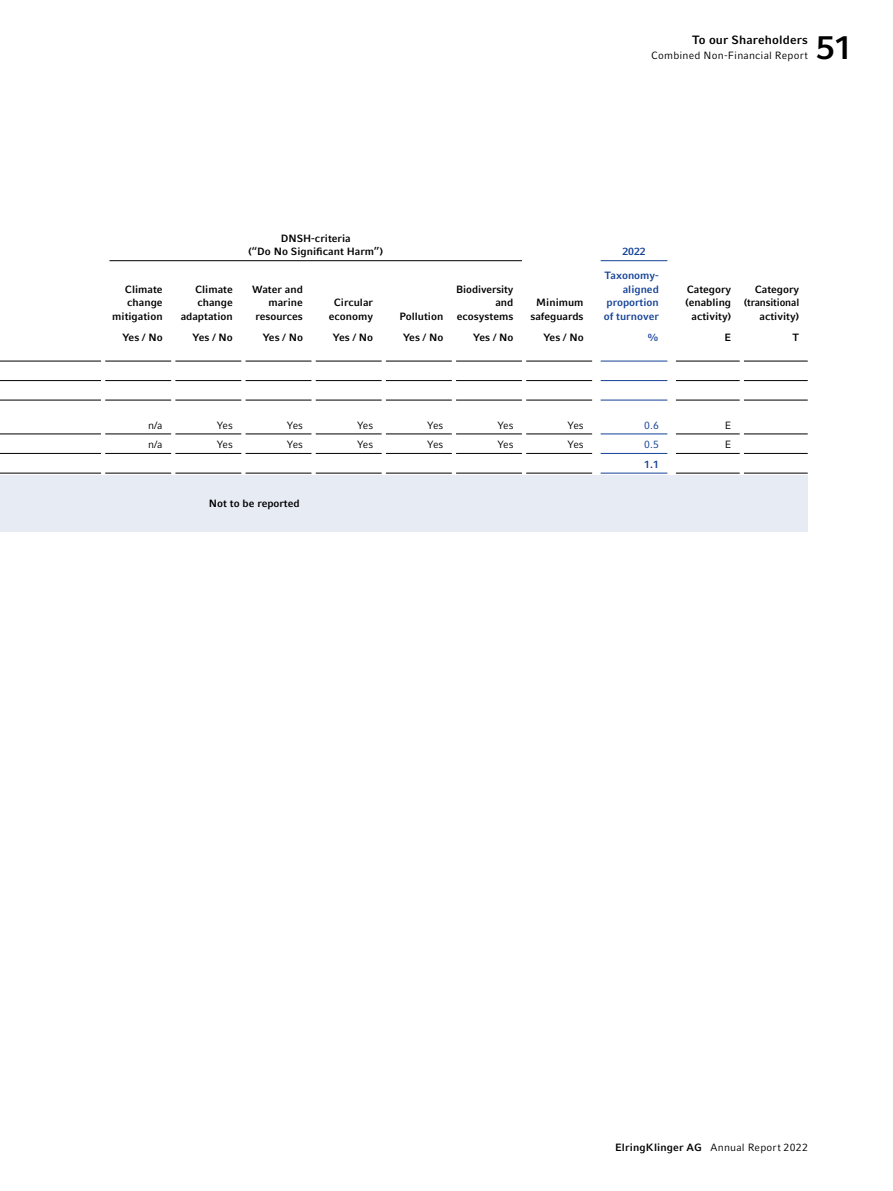
<style>
.page{position:relative;width:893px;height:1191px;background:#fff}
.page>*{position:absolute;margin:0;border:0;box-sizing:border-box;transform-origin:0 0}
.t1{font:700 33px "Compatil Fact LT Pro";color:#000}
.t2{font:700 12px "Compatil Fact LT Pro";letter-spacing:.01em;color:#000}
.t3{font:700 10.5px/13.5px "Compatil Fact LT Pro";color:#000;text-align:right}
.t4{font:10.5px "Compatil Fact LT Pro";letter-spacing:.01em;color:#000}
.t5{font:700 10.5px/13.5px "Compatil Fact LT Pro";color:#144196;text-align:right}
.t6{font:10.5px "Compatil Fact LT Pro";color:#144196}
.s1{font-weight:700}
</style>
<div class="page">
<hr style="left:109px;top:260px;width:413px;height:1px;background:#000">
<hr style="left:601px;top:260px;width:66px;height:1px;background:#144196">
<hr style="left:0;top:361px;width:101px;height:1px;background:#000">
<hr style="left:105px;top:361px;width:66px;height:1px;background:#000">
<hr style="left:175px;top:361px;width:66px;height:1px;background:#000">
<hr style="left:246px;top:361px;width:65px;height:1px;background:#000">
<hr style="left:316px;top:361px;width:66px;height:1px;background:#000">
<hr style="left:386px;top:361px;width:66px;height:1px;background:#000">
<hr style="left:456px;top:361px;width:66px;height:1px;background:#000">
<hr style="left:526px;top:361px;width:66px;height:1px;background:#000">
<hr style="left:601px;top:361px;width:66px;height:1px;background:#144196">
<hr style="left:676px;top:361px;width:64px;height:1px;background:#000">
<hr style="left:744px;top:361px;width:64px;height:1px;background:#000">
<hr style="left:0;top:380px;width:101px;height:1px;background:#000">
<hr style="left:105px;top:380px;width:66px;height:1px;background:#000">
<hr style="left:175px;top:380px;width:66px;height:1px;background:#000">
<hr style="left:246px;top:380px;width:65px;height:1px;background:#000">
<hr style="left:316px;top:380px;width:66px;height:1px;background:#000">
<hr style="left:386px;top:380px;width:66px;height:1px;background:#000">
<hr style="left:456px;top:380px;width:66px;height:1px;background:#000">
<hr style="left:526px;top:380px;width:66px;height:1px;background:#000">
<hr style="left:601px;top:380px;width:66px;height:1px;background:#144196">
<hr style="left:676px;top:380px;width:64px;height:1px;background:#000">
<hr style="left:744px;top:380px;width:64px;height:1px;background:#000">
<hr style="left:0;top:400px;width:101px;height:1px;background:#000">
<hr style="left:105px;top:400px;width:66px;height:1px;background:#000">
<hr style="left:175px;top:400px;width:66px;height:1px;background:#000">
<hr style="left:246px;top:400px;width:65px;height:1px;background:#000">
<hr style="left:316px;top:400px;width:66px;height:1px;background:#000">
<hr style="left:386px;top:400px;width:66px;height:1px;background:#000">
<hr style="left:456px;top:400px;width:66px;height:1px;background:#000">
<hr style="left:526px;top:400px;width:66px;height:1px;background:#000">
<hr style="left:601px;top:400px;width:66px;height:1px;background:#144196">
<hr style="left:676px;top:400px;width:64px;height:1px;background:#000">
<hr style="left:744px;top:400px;width:64px;height:1px;background:#000">
<hr style="left:0;top:434px;width:101px;height:1px;background:#000">
<hr style="left:105px;top:434px;width:66px;height:1px;background:#000">
<hr style="left:175px;top:434px;width:66px;height:1px;background:#000">
<hr style="left:246px;top:434px;width:65px;height:1px;background:#000">
<hr style="left:316px;top:434px;width:66px;height:1px;background:#000">
<hr style="left:386px;top:434px;width:66px;height:1px;background:#000">
<hr style="left:456px;top:434px;width:66px;height:1px;background:#000">
<hr style="left:526px;top:434px;width:66px;height:1px;background:#000">
<hr style="left:601px;top:434px;width:66px;height:1px;background:#144196">
<hr style="left:676px;top:434px;width:64px;height:1px;background:#000">
<hr style="left:744px;top:434px;width:64px;height:1px;background:#000">
<hr style="left:0;top:453px;width:101px;height:1px;background:#000">
<hr style="left:105px;top:453px;width:66px;height:1px;background:#000">
<hr style="left:175px;top:453px;width:66px;height:1px;background:#000">
<hr style="left:246px;top:453px;width:65px;height:1px;background:#000">
<hr style="left:316px;top:453px;width:66px;height:1px;background:#000">
<hr style="left:386px;top:453px;width:66px;height:1px;background:#000">
<hr style="left:456px;top:453px;width:66px;height:1px;background:#000">
<hr style="left:526px;top:453px;width:66px;height:1px;background:#000">
<hr style="left:601px;top:453px;width:66px;height:1px;background:#144196">
<hr style="left:676px;top:453px;width:64px;height:1px;background:#000">
<hr style="left:744px;top:453px;width:64px;height:1px;background:#000">
<hr style="left:0;top:473px;width:101px;height:1px;background:#000">
<hr style="left:105px;top:473px;width:66px;height:1px;background:#000">
<hr style="left:175px;top:473px;width:66px;height:1px;background:#000">
<hr style="left:246px;top:473px;width:65px;height:1px;background:#000">
<hr style="left:316px;top:473px;width:66px;height:1px;background:#000">
<hr style="left:386px;top:473px;width:66px;height:1px;background:#000">
<hr style="left:456px;top:473px;width:66px;height:1px;background:#000">
<hr style="left:526px;top:473px;width:66px;height:1px;background:#000">
<hr style="left:601px;top:473px;width:66px;height:1px;background:#144196">
<hr style="left:676px;top:473px;width:64px;height:1px;background:#000">
<hr style="left:744px;top:473px;width:64px;height:1px;background:#000">
<div style="left:0;top:475px;width:808px;height:56px;background:#e7ecf4"></div>
<p class="t2" style="left:692px;top:33px;width:117px">To our Shareholders</p>
<p class="t4" style="left:651px;top:49px;width:158px">Combined Non-Financial Report</p>
<h1 class="t1" style="left:816px;top:28px;width:38px">51</h1>
<p class="t3" style="left:248px;top:231px;width:136px;text-align:center">DNSH-criteria<br>(“Do No Significant Harm”)</p>
<p class="t3" style="left:112px;top:282px;width:52px">Climate change mitigation</p>
<p class="t3" style="left:181px;top:282px;width:54px">Climate change adaptation</p>
<p class="t3" style="left:252px;top:282px;width:52px">Water and marine resources</p>
<p class="t3" style="left:329px;top:296px;width:46px;text-align:center">Circular economy</p>
<p class="t3" style="left:399px;top:309px;width:45px">Pollution</p>
<p class="t3" style="left:456px;top:282px;width:59px">Biodiversity and ecosystems</p>
<p class="t3" style="left:530px;top:296px;width:55px;text-align:center">Minimum safeguards</p>
<p class="t5" style="left:622px;top:245px;width:25px">2022</p>
<p class="t5" style="left:604px;top:269px;width:57px">Taxonomy&shy;aligned proportion of turnover</p>
<p class="t3" style="left:685px;top:282px;width:47px;text-align:center">Category (enabling activity)</p>
<p class="t3" style="left:744px;top:282px;width:57px">Category (transitional activity)</p>
<p class="t3" style="left:122px;top:331px;width:42px">Yes / No</p>
<p class="t3" style="left:193px;top:331px;width:42px">Yes / No</p>
<p class="t3" style="left:263px;top:331px;width:42px">Yes / No</p>
<p class="t3" style="left:333px;top:331px;width:42px">Yes / No</p>
<p class="t3" style="left:403px;top:331px;width:42px">Yes / No</p>
<p class="t3" style="left:473px;top:331px;width:42px">Yes / No</p>
<p class="t3" style="left:543px;top:331px;width:42px">Yes / No</p>
<p class="t5" style="left:647px;top:331px;width:13px">%</p>
<p class="t3" style="left:725px;top:331px;width:8px">E</p>
<p class="t3" style="left:793px;top:331px;width:8px">T</p>
<p class="t4" style="left:148px;top:419px;width:16px">n/a</p>
<p class="t4" style="left:217px;top:419px;width:18px">Yes</p>
<p class="t4" style="left:287px;top:419px;width:18px">Yes</p>
<p class="t4" style="left:357px;top:419px;width:18px">Yes</p>
<p class="t4" style="left:427px;top:419px;width:18px">Yes</p>
<p class="t4" style="left:497px;top:419px;width:18px">Yes</p>
<p class="t4" style="left:568px;top:419px;width:18px">Yes</p>
<p class="t6" style="left:644px;top:419px;width:16px">0.6</p>
<p class="t4" style="left:725px;top:419px;width:8px">E</p>
<p class="t4" style="left:148px;top:438px;width:16px">n/a</p>
<p class="t4" style="left:217px;top:438px;width:18px">Yes</p>
<p class="t4" style="left:287px;top:438px;width:18px">Yes</p>
<p class="t4" style="left:357px;top:438px;width:18px">Yes</p>
<p class="t4" style="left:427px;top:438px;width:18px">Yes</p>
<p class="t4" style="left:497px;top:438px;width:18px">Yes</p>
<p class="t4" style="left:568px;top:438px;width:18px">Yes</p>
<p class="t6" style="left:644px;top:438px;width:16px">0.5</p>
<p class="t4" style="left:725px;top:438px;width:8px">E</p>
<p class="t5" style="left:644px;top:457px;width:16px">1.1</p>
<p class="t3" style="left:209px;top:497px;width:92px">Not to be reported</p>
<p class="t4" style="left:615px;top:1141px;width:194px"><span class="s1">ElringKlinger AG</span> Annual Report 2022</p>
</div>
